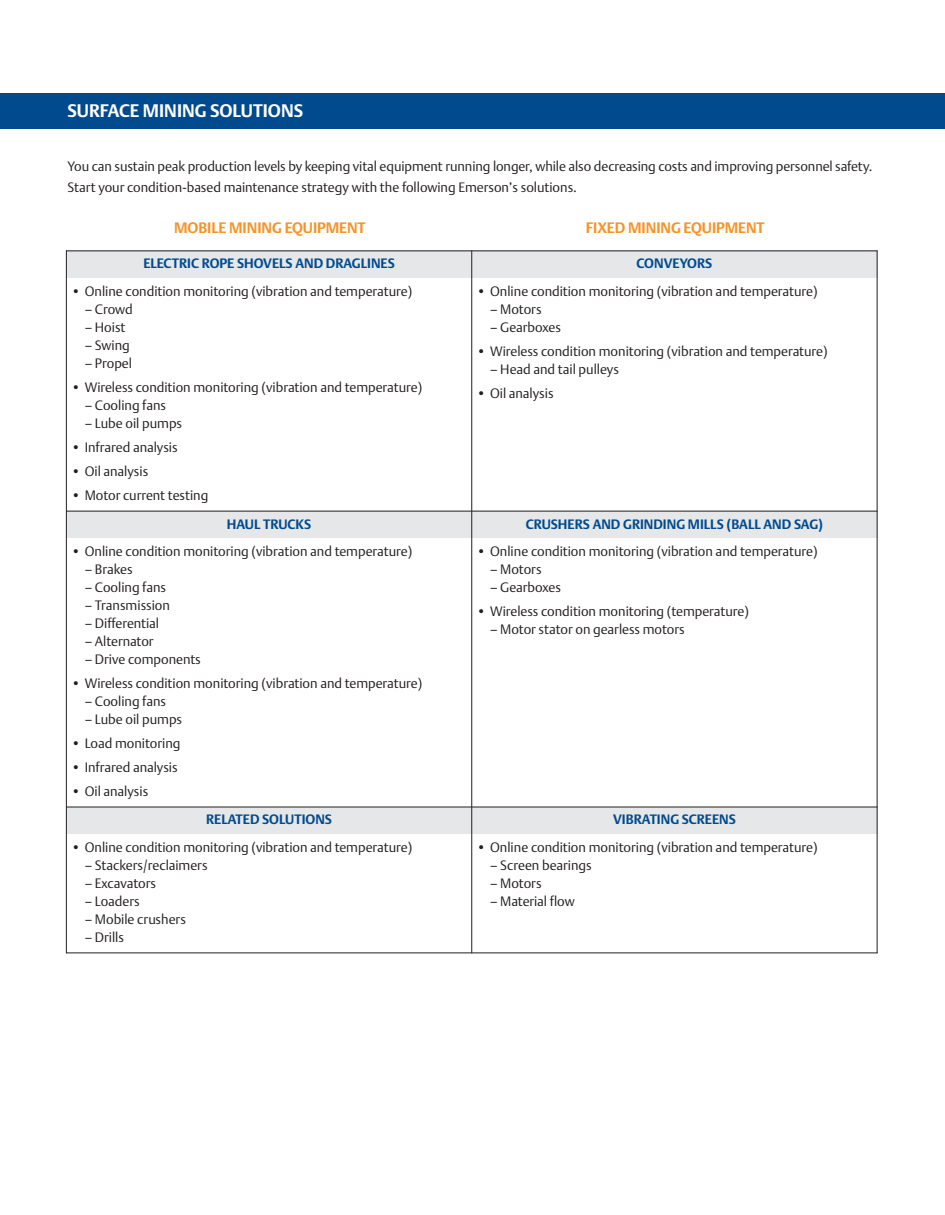
<style>
.page{position:relative;width:945px;height:1215px;background:#fff}
.page>*{position:absolute;margin:0;border:0;box-sizing:border-box;transform-origin:0 0}
.t1{font:700 18px "DTL Argo T";color:#fff}
.t2{font:700 15px "DTL Argo T";letter-spacing:-.005em;color:#f79328}
.t3{font:13.5px/21px "DTL Argo T Light";color:#231f20}
.t4{font:700 13.5px "DTL Argo T";color:#004a8d}
</style>
<div class="page">
<div style="left:0;top:93px;width:945px;height:36px;background:#004a8d"></div>
<div style="left:66px;top:250px;width:406px;height:28px;background:#e6e7e9"></div>
<div style="left:472px;top:250px;width:406px;height:28px;background:#e6e7e9"></div>
<div style="left:66px;top:511px;width:406px;height:27px;background:#e6e7e9"></div>
<div style="left:472px;top:511px;width:406px;height:27px;background:#e6e7e9"></div>
<div style="left:66px;top:807px;width:406px;height:27px;background:#e6e7e9"></div>
<div style="left:472px;top:807px;width:406px;height:27px;background:#e6e7e9"></div>
<hr style="left:66px;top:250px;width:1px;height:703px;background:#231f20">
<hr style="left:471px;top:250px;width:1px;height:703px;background:#231f20">
<hr style="left:877px;top:250px;width:1px;height:703px;background:#231f20">
<hr style="left:66px;top:250px;width:812px;height:1px;background:#231f20">
<hr style="left:66px;top:511px;width:812px;height:1px;background:#231f20">
<hr style="left:66px;top:807px;width:812px;height:1px;background:#231f20">
<hr style="left:66px;top:953px;width:812px;height:1px;background:#231f20">
<h1 class="t1" style="left:68px;top:101px;width:237px">SURFACE MINING SOLUTIONS</h1>
<p class="t3" style="left:68px;top:156px;width:807px">You can sustain peak production levels by keeping vital equipment running longer, while also decreasing costs and improving personnel safety.<br>Start your condition-based maintenance strategy with the following Emerson’s solutions.</p>
<p class="t2" style="left:174px;top:219px;width:193px">MOBILE MINING EQUIPMENT</p>
<p class="t2" style="left:586px;top:219px;width:180px">FIXED MINING EQUIPMENT</p>
<p class="t4" style="left:143px;top:256px;width:253px">ELECTRIC ROPE SHOVELS AND DRAGLINES</p>
<p class="t4" style="left:636px;top:256px;width:77px">CONVEYORS</p>
<p class="t3" style="left:71px;top:281px;width:343px">• Online condition monitoring (vibration and temperature)</p>
<p class="t3" style="left:85px;top:299px;width:50px">– Crowd</p>
<p class="t3" style="left:85px;top:317px;width:42px">– Hoist</p>
<p class="t3" style="left:85px;top:335px;width:47px">– Swing</p>
<p class="t3" style="left:85px;top:353px;width:49px">– Propel</p>
<p class="t3" style="left:71px;top:377px;width:353px">• Wireless condition monitoring (vibration and temperature)</p>
<p class="t3" style="left:85px;top:395px;width:83px">– Cooling fans</p>
<p class="t3" style="left:85px;top:413px;width:99px">– Lube oil pumps</p>
<p class="t3" style="left:71px;top:437px;width:108px">• Infrared analysis</p>
<p class="t3" style="left:71px;top:461px;width:79px">• Oil analysis</p>
<p class="t3" style="left:71px;top:485px;width:139px">• Motor current testing</p>
<p class="t3" style="left:477px;top:281px;width:343px">• Online condition monitoring (vibration and temperature)</p>
<p class="t3" style="left:490px;top:299px;width:53px">– Motors</p>
<p class="t3" style="left:490px;top:317px;width:72px">– Gearboxes</p>
<p class="t3" style="left:477px;top:341px;width:353px">• Wireless condition monitoring (vibration and temperature)</p>
<p class="t3" style="left:490px;top:359px;width:130px">– Head and tail pulleys</p>
<p class="t3" style="left:477px;top:383px;width:79px">• Oil analysis</p>
<p class="t4" style="left:227px;top:516px;width:86px">HAUL TRUCKS</p>
<p class="t4" style="left:526px;top:516px;width:299px">CRUSHERS AND GRINDING MILLS (BALL AND SAG)</p>
<p class="t3" style="left:71px;top:541px;width:343px">• Online condition monitoring (vibration and temperature)</p>
<p class="t3" style="left:85px;top:559px;width:49px">– Brakes</p>
<p class="t3" style="left:85px;top:577px;width:83px">– Cooling fans</p>
<p class="t3" style="left:85px;top:595px;width:87px">– Transmission</p>
<p class="t3" style="left:85px;top:613px;width:76px">– Differential</p>
<p class="t3" style="left:85px;top:631px;width:70px">– Alternator</p>
<p class="t3" style="left:85px;top:649px;width:118px">– Drive components</p>
<p class="t3" style="left:71px;top:673px;width:353px">• Wireless condition monitoring (vibration and temperature)</p>
<p class="t3" style="left:85px;top:691px;width:83px">– Cooling fans</p>
<p class="t3" style="left:85px;top:709px;width:99px">– Lube oil pumps</p>
<p class="t3" style="left:71px;top:733px;width:111px">• Load monitoring</p>
<p class="t3" style="left:71px;top:757px;width:108px">• Infrared analysis</p>
<p class="t3" style="left:71px;top:781px;width:79px">• Oil analysis</p>
<p class="t3" style="left:477px;top:541px;width:343px">• Online condition monitoring (vibration and temperature)</p>
<p class="t3" style="left:490px;top:559px;width:53px">– Motors</p>
<p class="t3" style="left:490px;top:577px;width:72px">– Gearboxes</p>
<p class="t3" style="left:477px;top:601px;width:274px">• Wireless condition monitoring (temperature)</p>
<p class="t3" style="left:490px;top:619px;width:196px">– Motor stator on gearless motors</p>
<p class="t4" style="left:206px;top:812px;width:127px">RELATED SOLUTIONS</p>
<p class="t4" style="left:613px;top:812px;width:124px">VIBRATING SCREENS</p>
<p class="t3" style="left:71px;top:837px;width:343px">• Online condition monitoring (vibration and temperature)</p>
<p class="t3" style="left:85px;top:855px;width:124px">– Stackers/reclaimers</p>
<p class="t3" style="left:85px;top:873px;width:73px">– Excavators</p>
<p class="t3" style="left:85px;top:891px;width:57px">– Loaders</p>
<p class="t3" style="left:85px;top:909px;width:103px">– Mobile crushers</p>
<p class="t3" style="left:85px;top:927px;width:41px">– Drills</p>
<p class="t3" style="left:477px;top:837px;width:343px">• Online condition monitoring (vibration and temperature)</p>
<p class="t3" style="left:490px;top:855px;width:103px">– Screen bearings</p>
<p class="t3" style="left:490px;top:873px;width:53px">– Motors</p>
<p class="t3" style="left:490px;top:891px;width:86px">– Material flow</p>
</div>
